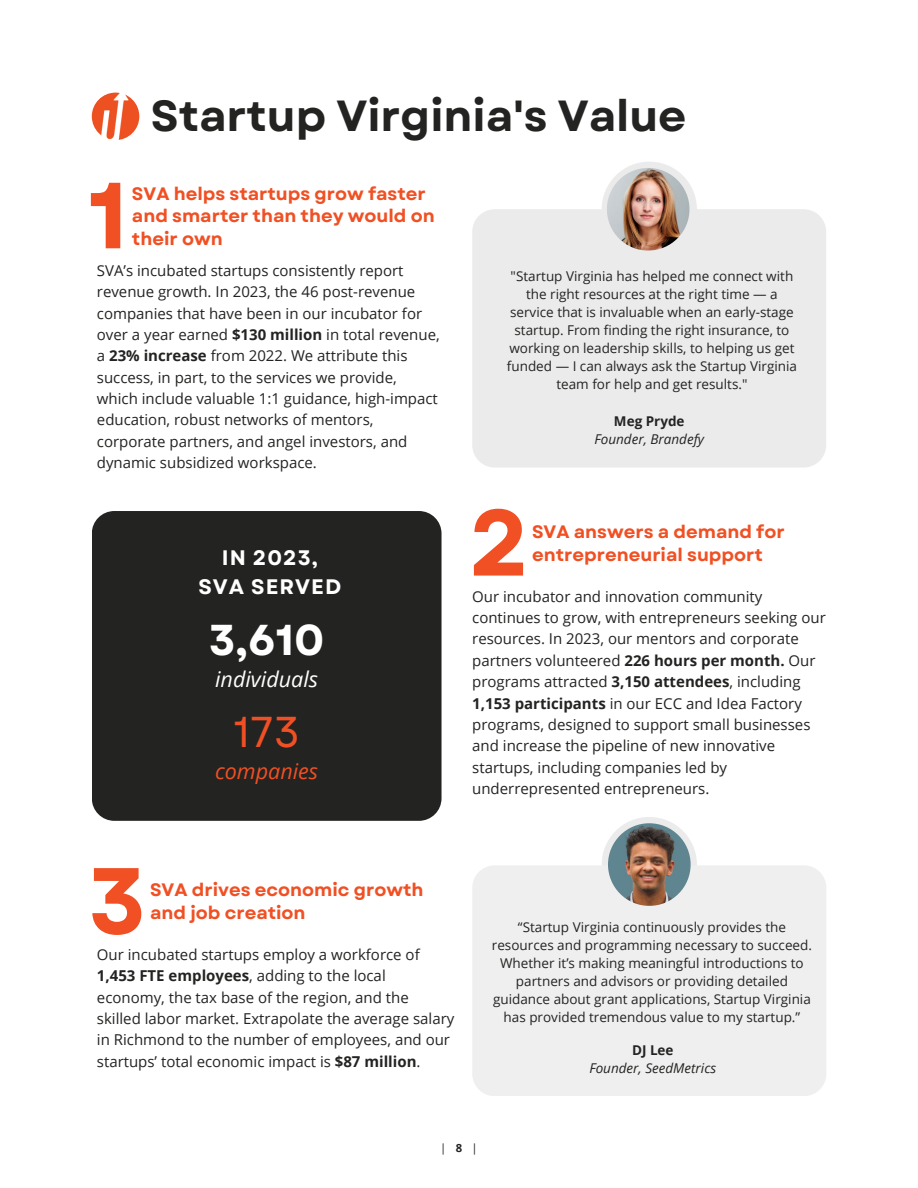
<style>
.page{position:relative;width:918px;height:1188px;background:#fff}
.page>*{position:absolute;margin:0;border:0;box-sizing:border-box;transform-origin:0 0}
.t1{font:700 93.6px "Garet";color:#f05023}
.t2{font:700 43.5px "Garet";color:#232322}
.t3{font:700 43.2px "Garet";color:#fff}
.t4{font:43.2px "Garet";color:#f05023}
.t5{font:italic 21.6px "Open Sans";color:#fff}
.t6{font:italic 21.6px "Open Sans";color:#f05023}
.t7{font:700 21px/29.2px "Garet";letter-spacing:.05em;color:#fff;text-align:center}
.t8{font:700 18px/22.5px "Garet";color:#f05023}
.t9{font:15px/21.3px "Open Sans";color:#232322}
.t10{font:13.5px/18px "Open Sans";color:#232322;text-align:center}
.t11{font:italic 13.5px "Open Sans";color:#232322}
.t12{font:700 13.5px "Open Sans";color:#232322}
.t13{font:11.25px "Open Sans";color:#232322}
.s1{font-weight:700}
</style>
<div class="page">
<div style="left:602px;top:817px;width:95px;height:95px;background:#ebebeb;border-radius:50%"></div>
<div style="left:472px;top:865px;width:354px;height:231px;background:#efefef;border-radius:23px"></div>
<div style="left:602px;top:162px;width:95px;height:95px;background:#ebebeb;border-radius:50%"></div>
<div style="left:472px;top:209px;width:354px;height:259px;background:#ebebeb;border-radius:22px"></div>
<img style="left:608px;top:823px;width:83px;height:83px;border-radius:50%">
<div style="left:92px;top:511px;width:350px;height:310px;background:#232322;border-radius:23px"></div>
<img style="left:92px;top:93px;width:47px;height:47px;border-radius:50%">
<img style="left:607px;top:168px;width:82px;height:83px;border-radius:50%">
<h2 class="t2" style="left:151px;top:89px;width:537px">Startup Virginia's Value</h2>
<h1 class="t1" style="left:88px;top:157px;width:41px">1</h1>
<p class="t8" style="left:132px;top:183px;width:304px">SVA helps startups grow faster and smarter than they would on their own</p>
<p class="t9" style="left:97px;top:259px;width:344px">SVA’s incubated startups consistently report revenue growth. In 2023, the 46 post-revenue companies that have been in our incubator for over a year earned <span class="s1">$130 million</span> in total revenue, a <span class="s1">23% increase</span> from 2022. We attribute this success, in part, to the services we provide, which include valuable 1:1 guidance, high-impact education, robust networks of mentors, corporate partners, and angel investors, and dynamic subsidized workspace.</p>
<h3 class="t7" style="left:198px;top:544px;width:144px">IN 2023,<br>SVA SERVED</h3>
<h3 class="t3" style="left:209px;top:613px;width:117px">3,610</h3>
<h3 class="t5" style="left:215px;top:664px;width:105px">individuals</h3>
<h3 class="t4" style="left:234px;top:706px;width:68px">173</h3>
<h3 class="t6" style="left:215px;top:756px;width:104px">companies</h3>
<p class="t10" style="left:507px;top:267px;width:292px">"Startup Virginia has helped me connect with the right resources at the right time — a service that is invaluable when an early-stage startup. From finding the right insurance, to working on leadership skills, to helping us get funded — I can always ask the Startup Virginia team for help and get results."</p>
<p class="t12" style="left:614px;top:411px;width:72px">Meg Pryde</p>
<p class="t11" style="left:594px;top:429px;width:111px">Founder, Brandefy</p>
<h1 class="t1" style="left:469px;top:485px;width:62px">2</h1>
<p class="t8" style="left:532px;top:521px;width:254px">SVA answers a demand for entrepreneurial support</p>
<p class="t9" style="left:472px;top:585px;width:355px">Our incubator and innovation community continues to grow, with entrepreneurs seeking our resources. In 2023, our mentors and corporate partners volunteered <span class="s1">226 hours per month.</span> Our programs attracted <span class="s1">3,150 attendees</span>, including <span class="s1">1,153 participants</span> in our ECC and Idea Factory programs, designed to support small businesses and increase the pipeline of new innovative startups, including companies led by underrepresented entrepreneurs.</p>
<h1 class="t1" style="left:88px;top:843px;width:60px">3</h1>
<p class="t8" style="left:150px;top:879px;width:275px">SVA drives economic growth and job creation</p>
<p class="t9" style="left:97px;top:943px;width:359px">Our incubated startups employ a workforce of <span class="s1">1,453 FTE employees</span>, adding to the local economy, the tax base of the region, and the skilled labor market. Extrapolate the average salary in Richmond to the number of employees, and our startups’ total economic impact is <span class="s1">$87 million</span>.</p>
<p class="t10" style="left:492px;top:918px;width:322px">“Startup Virginia continuously provides the resources and programming necessary to succeed.<br>Whether it’s making meaningful introductions to partners and advisors or providing detailed guidance about grant applications, Startup Virginia has provided tremendous value to my startup.”</p>
<p class="t12" style="left:632px;top:1041px;width:43px">DJ Lee</p>
<p class="t11" style="left:589px;top:1059px;width:128px">Founder, SeedMetrics</p>
<p class="t13" style="left:440px;top:1140px;width:39px">| <span class="s1">8</span> |</p>
</div>
